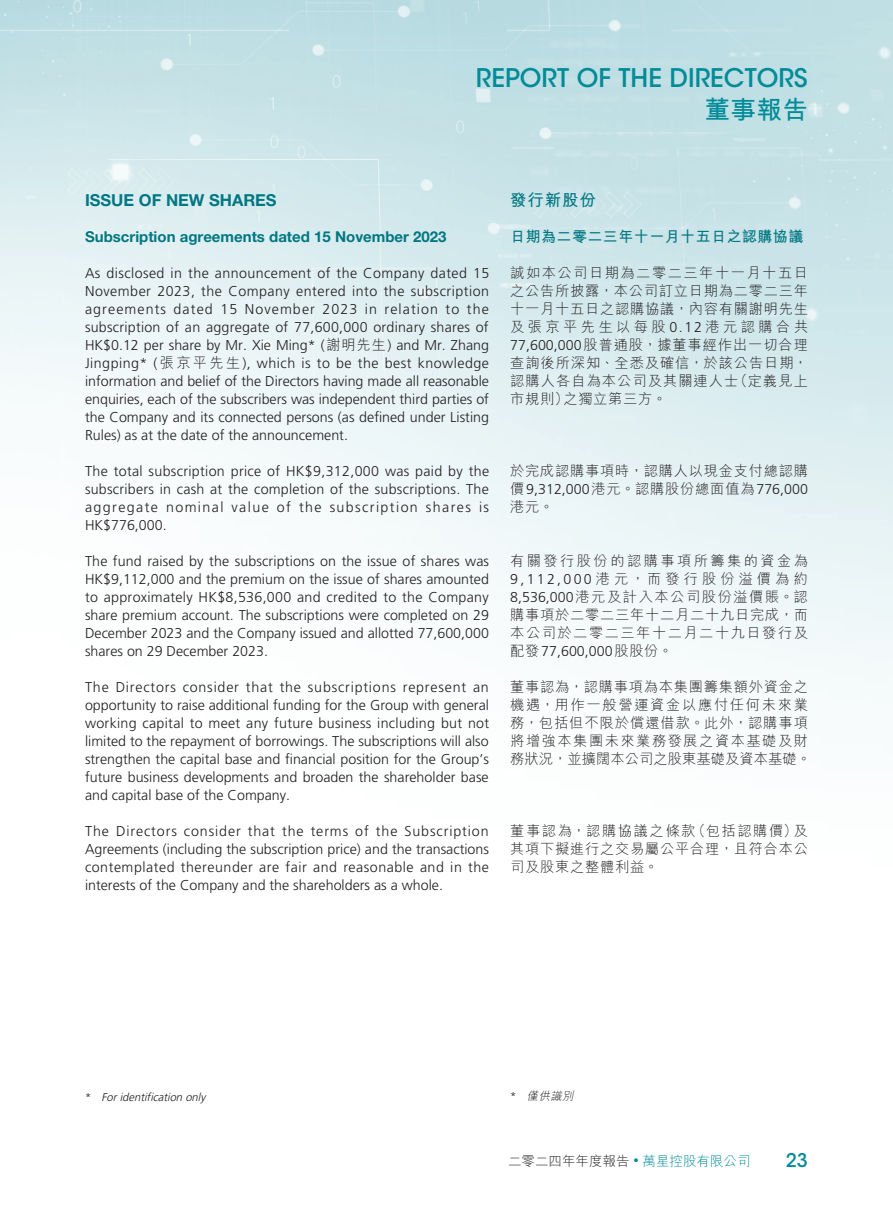
<style>
.page{position:relative;width:893px;height:1212px;background:#fff}
.page>*{position:absolute;margin:0;border:0;box-sizing:border-box;transform-origin:0 0}
.t1{font:500 25.5px "ITC Avant Garde Std";color:#008b98}
.t2{font:700 25.5px "M Hei HK";color:#008b98}
.t3{font:500 18.75px "ITC Avant Garde Std";color:#008b98}
._01_H1{font:700 16.5px "Helvetica Neue LT Std";color:#007782}
._01_H1-2{font:700 16.5px "M Hei HK";letter-spacing:.05em;color:#007782}
._02_H2{font:700 15px "Helvetica Neue LT Std";color:#007782}
._02_H2-2{font:700 15px "M Hei HK";letter-spacing:.03em;color:#007782}
._00_txt{font:300 14.25px/18px "Frutiger LT Std";color:#231f20;text-align:justify}
._00_txt-2{font:300 14.25px/18px "M Hei HK";letter-spacing:.065em;color:#231f20;text-align:justify}
.t4{font:300 13.5px "M Hei HK";color:#231f20}
._06_Notes{font:italic 300 11.25px "Frutiger LT Std";color:#231f20}
._06_Notes-2{font:italic 300 11.25px "M Hei HK";color:#231f20}
.s1{font-family:"M Hei HK"}
.s2{font-family:"Frutiger LT Std"}
.s3{font-style:normal}
.s4{font-family:"Frutiger LT Std";font-style:normal}
.s5{font-family:"Frutiger LT Std";font-size:10.8px;color:#008b98}
.s6{color:#008b98}
</style>
<div class="page">
<h1 class="t1" style="left:476px;top:62px;width:334px">REPORT OF THE DIRECTORS</h1>
<h1 class="t2" style="left:704px;top:91px;width:105px">董事報告</h1>
<p class="_01_H1" style="left:85px;top:190px;width:193px">ISSUE OF NEW SHARES</p>
<p class="_02_H2" style="left:85px;top:227px;width:363px">Subscription agreements dated 15 November 2023</p>
<p class="_00_txt" style="left:85px;top:264px;width:406px">As disclosed in the announcement of the Company dated 15<br>November 2023, the Company entered into the subscription agreements dated 15 November 2023 in relation to the subscription of an aggregate of 77,600,000 ordinary shares of HK$0.12 per share by Mr. Xie Ming* (<span class="s1">謝明先生</span>) and Mr. Zhang Jingping* (<span class="s1">張京平先生</span>), which is to be the best knowledge information and belief of the Directors having made all reasonable enquiries, each of the subscribers was independent third parties of the Company and its connected persons (as defined under Listing Rules) as at the date of the announcement.</p>
<p class="_00_txt" style="left:85px;top:462px;width:406px">The total subscription price of HK$9,312,000 was paid by the subscribers in cash at the completion of the subscriptions. The aggregate nominal value of the subscription shares is HK$776,000.</p>
<p class="_00_txt" style="left:85px;top:552px;width:406px">The fund raised by the subscriptions on the issue of shares was HK$9,112,000 and the premium on the issue of shares amounted to approximately HK$8,536,000 and credited to the Company share premium account. The subscriptions were completed on 29<br>December 2023 and the Company issued and allotted 77,600,000 shares on 29 December 2023.</p>
<p class="_00_txt" style="left:85px;top:678px;width:406px">The Directors consider that the subscriptions represent an opportunity to raise additional funding for the Group with general working capital to meet any future business including but not limited to the repayment of borrowings. The subscriptions will also strengthen the capital base and financial position for the Group’s future business developments and broaden the shareholder base and capital base of the Company.</p>
<p class="_00_txt" style="left:85px;top:822px;width:405px">The Directors consider that the terms of the Subscription Agreements (including the subscription price) and the transactions contemplated thereunder are fair and reasonable and in the interests of the Company and the shareholders as a whole.</p>
<p class="_01_H1-2" style="left:510px;top:188px;width:87px">發行新股份</p>
<p class="_02_H2-2" style="left:510px;top:226px;width:295px">日期為二零二三年十一月十五日之認購協議</p>
<p class="_00_txt-2" style="left:510px;top:264px;width:299px">誠如本公司日期為二零二三年十一月十五日之公告所披露，本公司訂立日期為二零二三年十一月十五日之認購協議，內容有關謝明先生及張京平先生以每股<span class="s2">0.12</span>港元認購合共<span class="s2">77,600,000</span>股普通股，據董事經作出一切合理查詢後所深知、全悉及確信，於該公告日期，認購人各自為本公司及其關連人士（定義見上市規則）之獨立第三方。</p>
<p class="_00_txt-2" style="left:510px;top:462px;width:299px">於完成認購事項時，認購人以現金支付總認購價<span class="s2">9,312,000</span>港元。認購股份總面值為<span class="s2">776,000</span>港元。</p>
<p class="_00_txt-2" style="left:510px;top:552px;width:299px">有關發行股份的認購事項所籌集的資金為<span class="s2">9,112,000</span>港元，而發行股份溢價為約<span class="s2">8,536,000</span>港元及計入本公司股份溢價賬。認購事項於二零二三年十二月二十九日完成，而本公司於二零二三年十二月二十九日發行及配發<span class="s2">77,600,000</span>股股份。</p>
<p class="_00_txt-2" style="left:510px;top:678px;width:302px;text-align:left">董事認為，認購事項為本集團籌集額外資金之機遇，用作一般營運資金以應付任何未來業務，包括但不限於償還借款。此外，認購事項將增強本集團未來業務發展之資本基礎及財務狀況，並擴闊本公司之股東基礎及資本基礎。</p>
<p class="_00_txt-2" style="left:510px;top:822px;width:299px">董事認為，認購協議之條款（包括認購價）及其項下擬進行之交易屬公平合理，且符合本公司及股東之整體利益。</p>
<p class="_06_Notes" style="left:85px;top:1090px;width:125px"><span class="s3">*</span> For identification only</p>
<p class="_06_Notes-2" style="left:510px;top:1090px;width:67px"><span class="s4">*</span> 僅供識別</p>
<p class="t4" style="left:508px;top:1154px;width:244px">二零二四年年度報告 <span class="s5">•</span> <span class="s6">萬星控股有限公司</span></p>
<h2 class="t3" style="left:786px;top:1148px;width:24px">23</h2>
</div>
